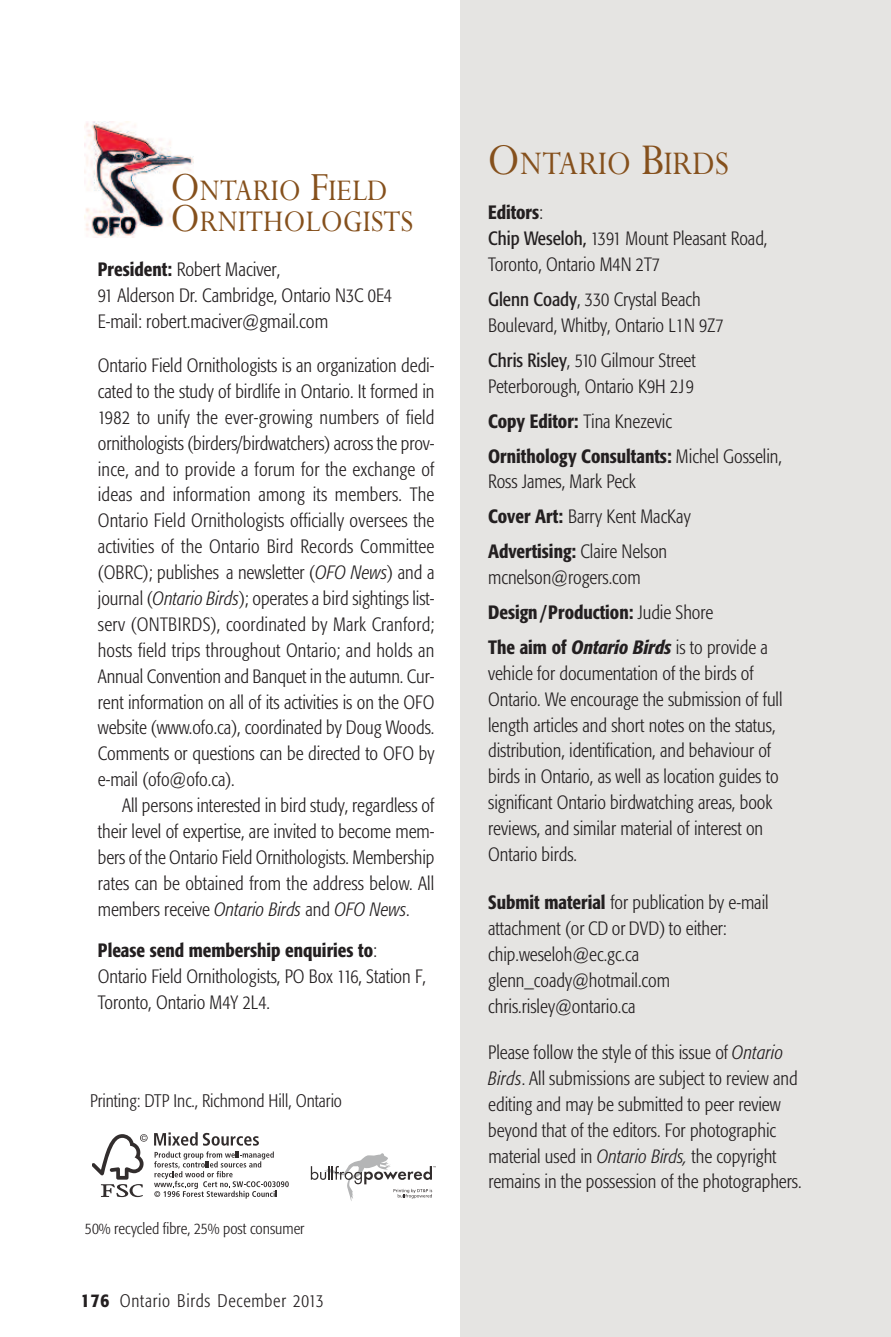
<style>
.page{position:relative;width:891px;height:1337px;background:#fff}
.page>*{position:absolute;margin:0;border:0;box-sizing:border-box;transform-origin:0 0}
.t1{font:37.12px "Perpetua";color:#85501c;scale:.9 1}
.t2{font:33.75px/31.5px "Perpetua";color:#85501c;scale:.9 1}
.t3{font:300 condensed 19.12px/25.9px "Formata";color:#231f20}
.t4{font:500 condensed 19.12px/34.9px "Formata";color:#231f20}
.t5{font:300 condensed 18px "Formata";color:#231f20}
.t6{font:300 condensed 18px "Formata";letter-spacing:.045em;color:#231f20}
.t7{font:300 condensed 15.75px "Formata";color:#231f20}
.s1{font-size:45px}
.s2{font-weight:500}
.s3{font-style:italic}
.s4{font-weight:500;font-size:19.12px}
.s5{font-size:49.5px}
.s6{font-weight:400}
.s7{font-weight:300}
.s8{font-weight:500;font-style:italic}
</style>
<div class="page">
<div style="left:460px;top:0;width:431px;height:1336px;background:#e5e4e2"></div>
<img style="left:84px;top:121px;width:110px;height:116px">
<svg style="left:154px;top:1132px;width:105px;height:13px"></svg>
<svg style="left:154px;top:1151px;width:135px;height:47px"></svg>
<svg style="left:92px;top:1134px;width:56px;height:63px"></svg>
<svg style="left:311px;top:1153px;width:125px;height:48px"></svg>
<h2 class="t2" style="left:170px;top:177px;width:271px"><span class="s1">O</span>NTARIO <span class="s1">F</span>IELD<br><span class="s1">O</span>RNITHOLOGISTS</h2>
<p class="t3" style="left:98px;top:258px;width:296px"><span class="s2">President:</span> Robert Maciver,<br>91 Alderson Dr. Cambridge, Ontario N3C 0E4<br>E-mail: robert.maciver@gmail.com</p>
<p class="t3" style="left:98px;top:354px;width:338px;text-align:justify">Ontario Field Ornithologists is an organization dedi&shy;cated to the study of birdlife in Ontario. It formed in 1982 to unify the ever-growing numbers of field ornithologists (birders/birdwatchers) across the prov&shy;ince, and to provide a forum for the exchange of ideas and information among its members. The Ontario Field Ornithologists officially oversees the activities of the Ontario Bird Records Committee (OBRC); publishes a newsletter (<span class="s3">OFO News</span>) and a journal (<span class="s3">Ontario Birds</span>); operates a bird sightings list&shy;serv (ONTBIRDS), coordinated by Mark Cranford; hosts field trips throughout Ontario; and holds an Annual Convention and Banquet in the autumn. Cur&shy;rent information on all of its activities is on the OFO website (www.ofo.ca), coordinated by Doug Woods.<br>Comments or questions can be directed to OFO by e-mail (ofo@ofo.ca).</p>
<p class="t3" style="left:98px;top:794px;width:338px;text-align:justify;text-indent:24px">All persons interested in bird study, regardless of their level of expertise, are invited to become mem&shy;bers of the Ontario Field Ornithologists. Membership rates can be obtained from the address below. All members receive <span class="s3">Ontario Birds</span> and <span class="s3">OFO News</span>.</p>
<p class="t3" style="left:98px;top:939px;width:330px"><span class="s2">Please send membership enquiries to</span>:<br>Ontario Field Ornithologists, PO Box 116, Station F,<br>Toronto, Ontario M4Y 2L4.</p>
<p class="t5" style="left:90px;top:1094px;width:253px">Printing: DTP Inc., Richmond Hill, Ontario</p>
<p class="t7" style="left:85px;top:1221px;width:221px">50% recycled fibre, 25% post consumer</p>
<p class="t6" style="left:81px;top:1293px;width:244px"><span class="s4">176</span> Ontario Birds December 2013</p>
<h1 class="t1" style="left:488px;top:150px;width:269px"><span class="s5">O</span>NTARIO <span class="s5">B</span>IRDS</h1>
<p class="t3" style="left:488px;top:201px;width:281px"><span class="s2">Editors</span>:<br><span class="s6">Chip Weseloh,</span> 1391 Mount Pleasant Road,<br>Toronto, Ontario M4N 2T7</p>
<p class="t3" style="left:488px;top:288px;width:237px"><span class="s6">Glenn Coady</span>, 330 Crystal Beach<br>Boulevard, Whitby, Ontario L1N 9Z7</p>
<p class="t3" style="left:488px;top:349px;width:209px"><span class="s6">Chris Risley</span>, 510 Gilmour Street<br>Peterborough, Ontario K9H 2J9</p>
<p class="t4" style="left:488px;top:405px;width:295px">Copy Editor: <span class="s7">Tina Knezevic<br></span>Ornithology Consultants: <span class="s7">Michel Gosselin,</span></p>
<p class="t3" style="left:488px;top:466px;width:204px;line-height:34.9px">Ross James, Mark Peck<br><span class="s2">Cover Art:</span> Barry Kent MacKay<br><span class="s2">Advertising:</span> Claire Nelson</p>
<p class="t3" style="left:488px;top:561px;width:281px;line-height:34.9px">mcnelson@rogers.com<br><span class="s2">Design /Production:</span> Judie Shore<br><span class="s2">The aim of</span> <span class="s8">Ontario Birds</span> is to provide a</p>
<p class="t3" style="left:488px;top:661px;width:296px">vehicle for documentation of the birds of Ontario. We encourage the submission of full length articles and short notes on the status, distribution, identification, and behaviour of birds in Ontario, as well as location guides to significant Ontario birdwatching areas, book reviews, and similar material of interest on Ontario birds.</p>
<p class="t3" style="left:488px;top:891px;width:282px"><span class="s2">Submit material</span> for publication by e-mail attachment (or CD or DVD) to either: chip.weseloh@ec.gc.ca glenn_coady@hotmail.com chris.risley@ontario.ca</p>
<p class="t3" style="left:488px;top:1041px;width:315px">Please follow the style of this issue of <span class="s3">Ontario Birds</span>. All submissions are subject to review and editing and may be submitted to peer review beyond that of the editors. For photographic material used in <span class="s3">Ontario Birds,</span> the copyright remains in the possession of the photographers.</p>
</div>
